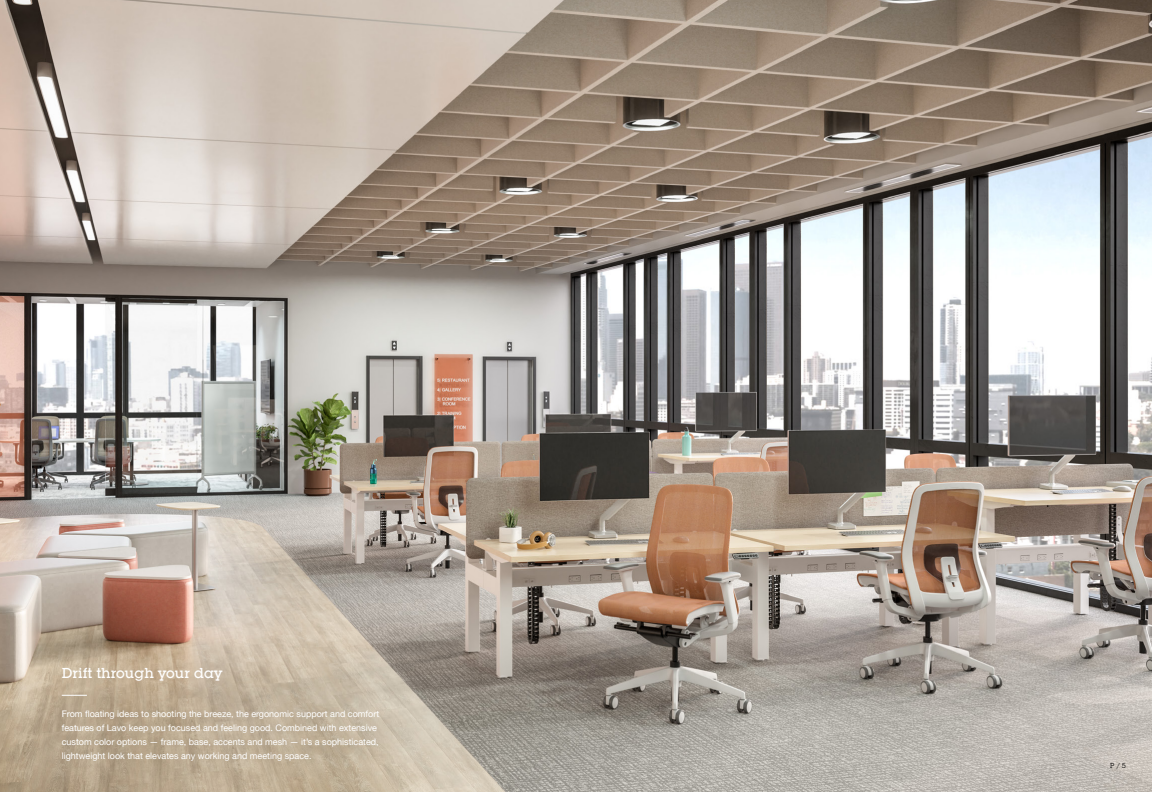
<style>
.page{position:relative;width:1152px;height:792px;background:#fff}
.page>*{position:absolute;margin:0;border:0;box-sizing:border-box;transform-origin:0 0}
.t1{font:500 14px "Lubalin Graph Std";letter-spacing:.01em;color:#fff}
.t2{font:9px/14px "Helvetica Neue";color:#fff}
.t3{font:7px "Lubalin Graph Std";color:#000}
</style>
<div class="page">
<img style="left:0;top:0;width:1152px;height:792px">
<svg style="left:62px;top:695px;width:25px;height:1px"></svg>
<h1 class="t1" style="left:62px;top:664px;width:162px">Drift through your day</h1>
<p class="t2" style="left:62px;top:707px;width:319px">From floating ideas to shooting the breeze, the ergonomic support and comfort features of Lavo keep you focused and feeling good. Combined with extensive custom color options — frame, base, accents and mesh — it’s a sophisticated, lightweight look that elevates any working and meeting space.</p>
<p class="t3" style="left:1110px;top:761px;width:17px">P / 5</p>
</div>
